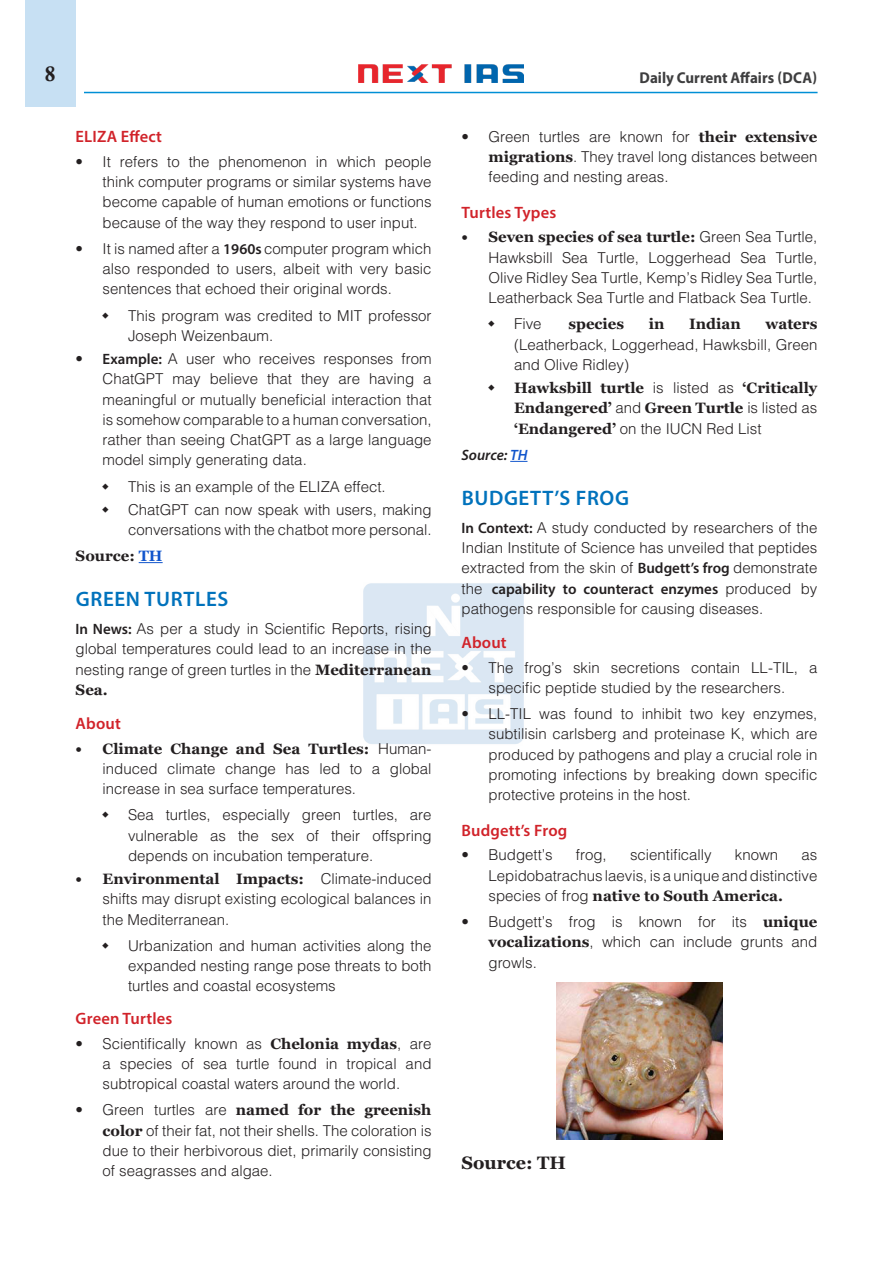
<style>
.page{position:relative;width:893px;height:1263px;background:#fff}
.page>*{position:absolute;margin:0;border:0;box-sizing:border-box;transform-origin:0 0}
.H-1{font:600 21px "Myriad Pro";letter-spacing:.03em;color:#0072bc}
.t1{font:21px "Calis MT Bol";color:#231f20}
.t2{font:700 18px "Georgia";color:#231f20}
.H-2{font:600 16.5px "Myriad Pro";letter-spacing:.01em;color:#d1232a}
.t3{font:700 15.75px "Myriad Pro";color:#3e3e3f;scale:.95 1}
.body{font:300 15px/20.2px "Helvetica";color:#231f20;text-align:justify}
.body-2{font:700 15px/20.2px "Georgia";color:#231f20;text-align:justify}
.body-3{font:italic 600 15px "Myriad Pro";color:#231f20}
.s1{font-family:"Myriad Pro";font-weight:600}
.s2{color:#15c}
.s3{font-family:"Georgia";font-weight:700}
.s4{font-family:"Helvetica";font-weight:300}
</style>
<div class="page">
<div style="left:25px;top:0;width:51px;height:107px;background:#c7e0f3"></div>
<img style="left:359px;top:64px;width:165px;height:19px">
<hr style="left:84px;top:92px;width:733px;height:1px;background:#008fd5">
<img style="left:363px;top:583px;width:161px;height:161px">
<svg style="left:139px;top:562px;width:24px;height:1px"></svg>
<svg style="left:510px;top:461px;width:17px;height:1px"></svg>
<img style="left:556px;top:983px;width:166px;height:156px">
<h1 class="t1" style="left:45px;top:62px;width:12px">8</h1>
<p class="t3" style="left:640px;top:67px;width:188px">Daily Current Affairs (DCA)</p>
<p class="H-2" style="left:76px;top:126px;width:88px">ELIZA Effect</p>
<p class="body" style="left:103px;top:151px;width:330px;text-indent:-27px">• It refers to the phenomenon in which people think computer programs or similar systems have become capable of human emotions or functions because of the way they respond to user input.</p>
<p class="body" style="left:103px;top:238px;width:330px;text-indent:-27px">• It is named after a <span class="s1">1960s</span> computer program which also responded to users, albeit with very basic sentences that echoed their original words.</p>
<p class="body" style="left:128px;top:305px;width:305px">This program was credited to MIT professor<br>Joseph Weizenbaum.</p>
<p class="body" style="left:103px;top:348px;width:330px;text-indent:-27px">• <span class="s1">Example:</span> A user who receives responses from ChatGPT may believe that they are having a meaningful or mutually beneficial interaction that is somehow comparable to a human conversation, rather than seeing ChatGPT as a large language model simply generating data.</p>
<p class="body" style="left:128px;top:476px;width:259px">This is an example of the ELIZA effect.</p>
<p class="body" style="left:128px;top:499px;width:305px">ChatGPT can now speak with users, making conversations with the chatbot more personal.</p>
<p class="body-2" style="left:76px;top:546px;width:89px">Source: <span class="s2">TH</span></p>
<p class="H-1" style="left:76px;top:586px;width:154px">GREEN TURTLES</p>
<p class="body" style="left:76px;top:618px;width:357px"><span class="s1">In News:</span> As per a study in Scientific Reports, rising global temperatures could lead to an increase in the nesting range of green turtles in the <span class="s3">Mediterranean Sea.</span></p>
<p class="H-2" style="left:76px;top:713px;width:47px">About</p>
<p class="body" style="left:103px;top:738px;width:330px;text-indent:-27px"><span class="s3">• Climate Change and Sea Turtles:</span> Human&shy;induced climate change has led to a global increase in sea surface temperatures.</p>
<p class="body" style="left:128px;top:804px;width:305px">Sea turtles, especially green turtles, are vulnerable as the sex of their offspring depends on incubation temperature.</p>
<p class="body" style="left:103px;top:868px;width:330px;text-indent:-27px"><span class="s3">• Environmental Impacts:</span> Climate-induced shifts may disrupt existing ecological balances in the Mediterranean.</p>
<p class="body" style="left:128px;top:935px;width:305px">Urbanization and human activities along the expanded nesting range pose threats to both turtles and coastal ecosystems</p>
<p class="H-2" style="left:76px;top:1008px;width:98px">Green Turtles</p>
<p class="body" style="left:103px;top:1033px;width:330px;text-indent:-27px">• Scientifically known as <span class="s3">Chelonia mydas</span>, are a species of sea turtle found in tropical and subtropical coastal waters around the world.</p>
<p class="body" style="left:103px;top:1099px;width:330px;text-indent:-27px">• Green turtles are <span class="s3">named for the greenish color</span> of their fat, not their shells. The coloration is due to their herbivorous diet, primarily consisting of seagrasses and algae.</p>
<p class="body" style="left:488px;top:126px;width:330px;text-indent:-27px">• Green turtles are known for <span class="s3">their extensive migrations</span>. They travel long distances between feeding and nesting areas.</p>
<p class="H-2" style="left:461px;top:202px;width:96px">Turtles Types</p>
<p class="body" style="left:488px;top:226px;width:330px;text-indent:-27px"><span class="s3">• Seven species of sea turtle:</span> Green Sea Turtle, Hawksbill Sea Turtle, Loggerhead Sea Turtle, Olive Ridley Sea Turtle, Kemp’s Ridley Sea Turtle, Leatherback Sea Turtle and Flatback Sea Turtle.</p>
<p class="body" style="left:514px;top:313px;width:29px">Five</p>
<p class="body-2" style="left:568px;top:314px;width:57px">species</p>
<p class="body-2" style="left:649px;top:314px;width:17px">in</p>
<p class="body-2" style="left:689px;top:314px;width:53px">Indian</p>
<p class="body" style="left:514px;top:313px;width:305px;text-indent:251px"><span class="s3">waters </span>(Leatherback, Loggerhead, Hawksbill, Green and Olive Ridley)</p>
<p class="body-2" style="left:514px;top:378px;width:305px">Hawksbill turtle <span class="s4">is listed as</span> ‘Critically Endangered’ <span class="s4">and</span> Green Turtle <span class="s4">is listed as </span>‘Endangered’ <span class="s4">on the IUCN Red List</span></p>
<p class="body-3" style="left:461px;top:445px;width:67px">Source: <span class="s2">TH</span></p>
<p class="H-1" style="left:462px;top:485px;width:169px">BUDGETT’S FROG</p>
<p class="body" style="left:461px;top:517px;width:357px"><span class="s1">In Context:</span> A study conducted by researchers of the Indian Institute of Science has unveiled that peptides extracted from the skin of <span class="s1">Budgett’s frog</span> demonstrate the <span class="s1">capability to counteract enzymes</span> produced by pathogens responsible for causing diseases.</p>
<p class="H-2" style="left:461px;top:632px;width:47px">About</p>
<p class="body" style="left:461px;top:657px;width:357px;text-align:center">• The frog’s skin secretions contain LL-TIL, a specific peptide studied by the researchers.</p>
<p class="body" style="left:488px;top:703px;width:330px;text-indent:-27px">• LL-TIL was found to inhibit two key enzymes, subtilisin carlsberg and proteinase K, which are produced by pathogens and play a crucial role in promoting infections by breaking down specific protective proteins in the host.</p>
<p class="H-2" style="left:461px;top:819px;width:107px">Budgett’s Frog</p>
<p class="body" style="left:461px;top:844px;width:93px">• Budgett’s</p>
<p class="body" style="left:576px;top:844px;width:32px">frog,</p>
<p class="body" style="left:630px;top:844px;width:83px">scientifically</p>
<p class="body" style="left:735px;top:844px;width:45px">known</p>
<p class="body" style="left:488px;top:844px;width:330px;text-indent:313px">as Lepidobatrachus laevis, is a unique and distinctive species of frog <span class="s3">native to South America.</span></p>
<p class="body" style="left:488px;top:911px;width:330px;text-indent:-27px">• Budgett’s frog is known for its <span class="s3">unique vocalizations</span>, which can include grunts and growls.</p>
<p class="t2" style="left:461px;top:1151px;width:106px">Source: TH</p>
</div>
